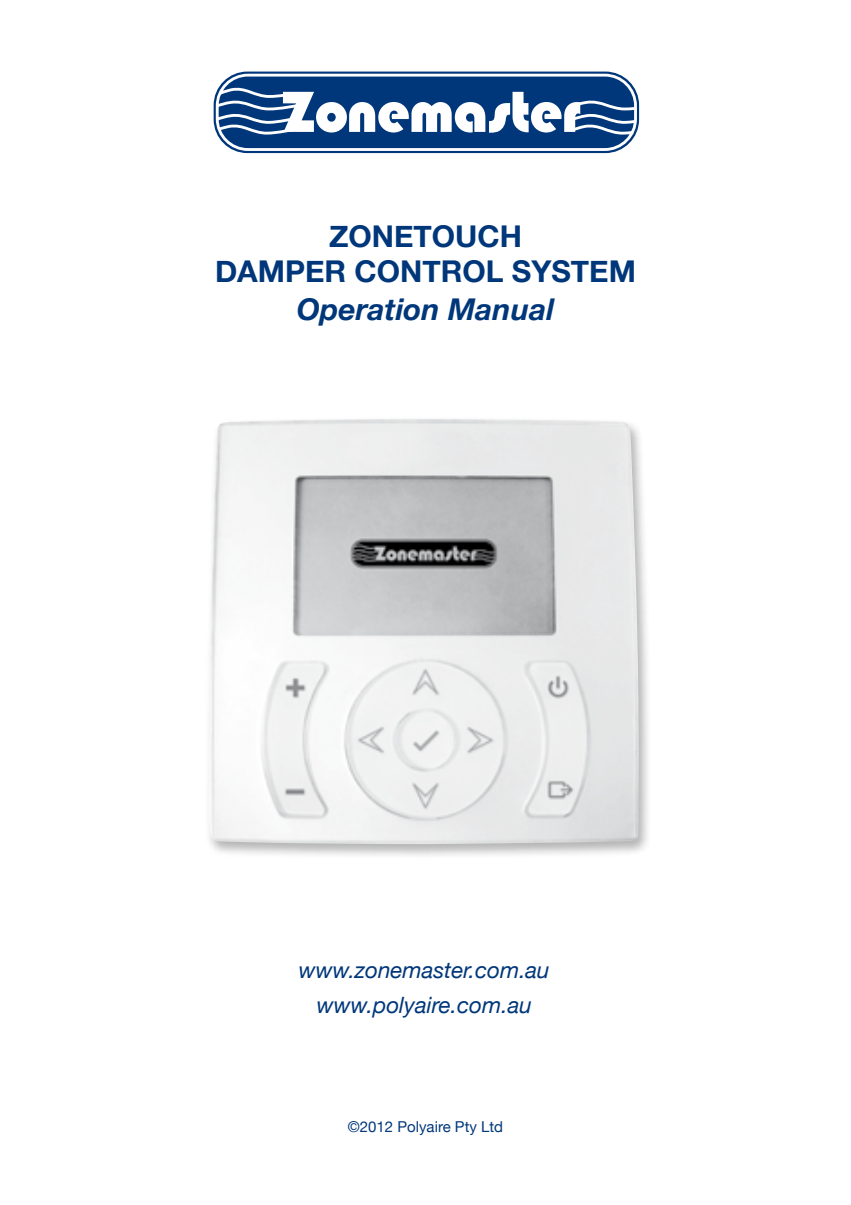
<style>
.page{position:relative;width:851px;height:1205px;background:#fff}
.page>*{position:absolute;margin:0;border:0;box-sizing:border-box;transform-origin:0 0}
.t1{font:700 30px/35px "Helvetica Neue";color:#00377a;text-align:center}
.t2{font:italic 700 30px "Helvetica Neue";color:#00377a}
.t3{font:italic 22.5px/35px "Helvetica Neue";color:#00377a;text-align:center}
.t4{font:15px "Helvetica Neue";color:#00377a}
</style>
<div class="page">
<svg style="left:214px;top:72px;width:424px;height:80px"></svg>
<div style="left:203px;top:415px;width:449px;height:445px;background:#000;opacity:.3"></div>
<img style="left:209px;top:419px;width:429px;height:425px">
<h1 class="t1" style="left:215px;top:218px;width:422px">ZONETOUCH<br>DAMPER CONTROL SYSTEM</h1>
<h1 class="t2" style="left:297px;top:290px;width:259px">Operation Manual</h1>
<p class="t3" style="left:299px;top:952px;width:252px">www.zonemaster.com.au www.polyaire.com.au</p>
<p class="t4" style="left:348px;top:1118px;width:157px">©2012 Polyaire Pty Ltd</p>
</div>
